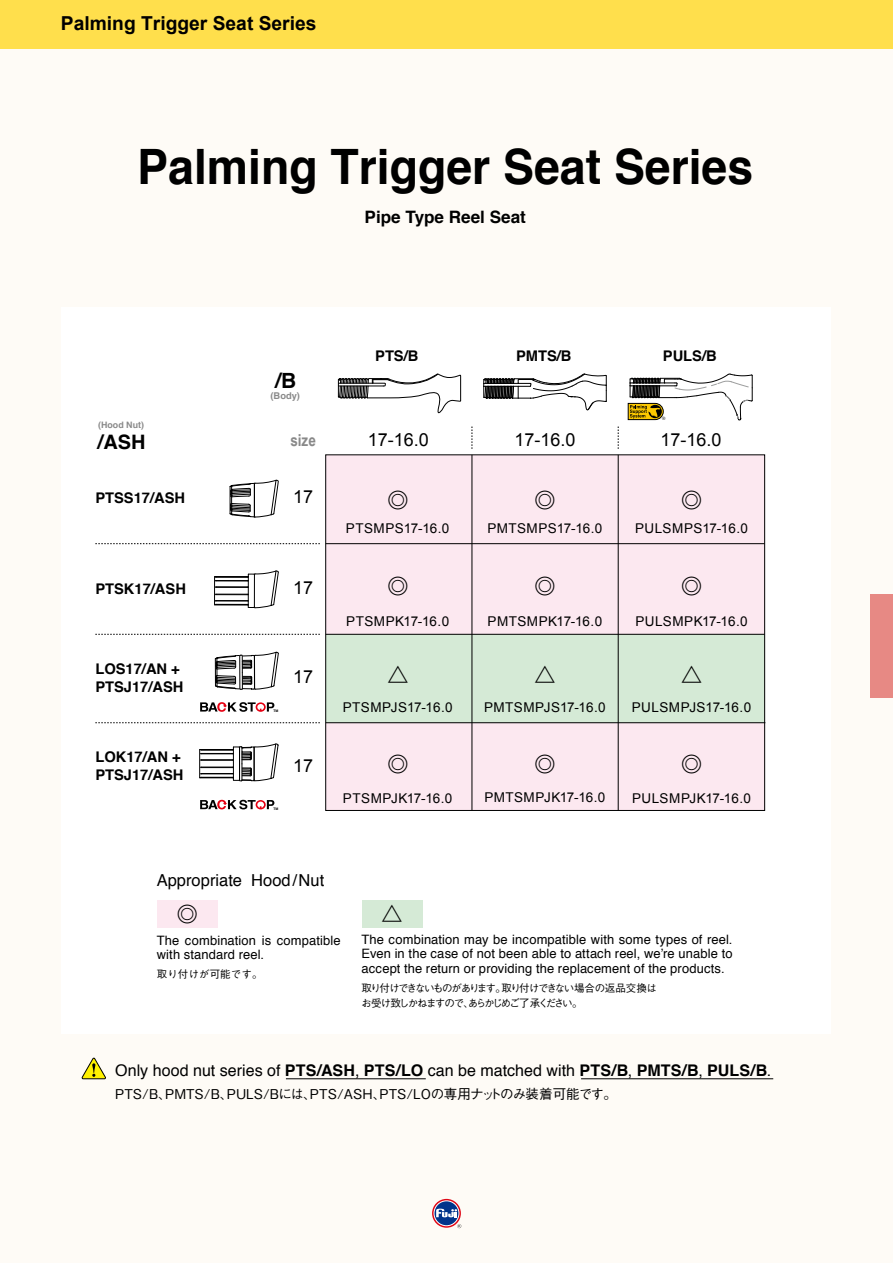
<style>
.page{position:relative;width:893px;height:1263px;background:#fefbf6}
.page>*{position:absolute;margin:0;border:0;box-sizing:border-box;transform-origin:0 0}
.t1{font:700 48.75px "Helvetica";color:#000;scale:.95 1}
.t2{font:800 21px "Koz Go Pro";color:#000}
.t3{font:700 21px "Helvetica";color:#000}
.t4{font:700 19.95px "Helvetica";color:#000}
.t5{font:700 19.2px "Arial";color:#000}
.t6{font:18px "Arial";color:#000}
.t7{font:700 17.1px "Helvetica";color:#000}
.t8{font:16.5px "Helvetica";color:#000}
.t9{font:700 16.5px "Arial Narrow";color:#898989}
.t10{font:16.05px "Helvetica";color:#000}
.t11{font:700 14.7px/17.7px "Helvetica";color:#000}
.t12{font:13.5px "Arial";letter-spacing:.025em;color:#000}
.t13{font:500 13.5px "Gothic BBB Pr 6 N";color:#000}
.t14{font:12.9px/14.4px "Helvetica";letter-spacing:.01em;color:#000}
.t15{font:500 10.5px/15px "Gothic BBB Pr 6 N";letter-spacing:-.145em;color:#000}
.t16{font:500 10.5px "Gothic BBB Pr 6 N";letter-spacing:.005em;color:#000}
.t17{font:700 9.3px "Helvetica";color:#898989}
.t18{font:700 8.85px "Helvetica";color:#898989}
.t19{font:4.5px "Helvetica";color:#000}
.t20{font:700 3.45px "Helvetica";color:#000}
.s1{font-weight:700}
</style>
<div class="page">
<div style="left:0;top:0;width:893px;height:49px;background:#ffdf4c"></div>
<div style="left:61px;top:308px;width:770px;height:726px;background:#fff"></div>
<div style="left:326px;top:455px;width:438px;height:90px;background:#fce8f0"></div>
<div style="left:326px;top:544px;width:438px;height:90px;background:#fce8f0"></div>
<div style="left:326px;top:634px;width:438px;height:89px;background:#d5ead6"></div>
<div style="left:326px;top:723px;width:438px;height:87px;background:#fce8f0"></div>
<hr style="left:326px;top:722px;width:439px;height:1px;background:#000">
<hr style="left:326px;top:634px;width:439px;height:1px;background:#000">
<hr style="left:326px;top:543px;width:439px;height:1px;background:#000">
<svg style="left:95px;top:722px;width:225px;height:1px"></svg>
<svg style="left:95px;top:634px;width:225px;height:1px"></svg>
<svg style="left:95px;top:543px;width:225px;height:1px"></svg>
<hr style="left:472px;top:455px;width:1px;height:355px;background:#000">
<hr style="left:618px;top:455px;width:1px;height:355px;background:#000">
<svg style="left:472px;top:426px;width:1px;height:23px"></svg>
<svg style="left:618px;top:426px;width:1px;height:23px"></svg>
<div style="left:325px;top:455px;width:440px;height:356px;border:1px solid #000"></div>
<svg style="left:200px;top:800px;width:74px;height:9px"></svg>
<svg style="left:200px;top:702px;width:74px;height:10px"></svg>
<svg style="left:229px;top:479px;width:50px;height:39px"></svg>
<svg style="left:214px;top:570px;width:65px;height:39px"></svg>
<svg style="left:215px;top:651px;width:64px;height:39px"></svg>
<svg style="left:199px;top:743px;width:80px;height:38px"></svg>
<svg style="left:338px;top:373px;width:123px;height:41px"></svg>
<svg style="left:483px;top:373px;width:124px;height:37px"></svg>
<div style="left:157px;top:900px;width:61px;height:27px;background:#fce8f0"></div>
<div style="left:362px;top:900px;width:60px;height:27px;background:#d5ead6"></div>
<svg style="left:628px;top:373px;width:125px;height:48px"></svg>
<svg style="left:81px;top:1057px;width:25px;height:22px"></svg>
<hr style="left:286px;top:1078px;width:140px;height:1px;background:#000">
<hr style="left:581px;top:1078px;width:192px;height:1px;background:#000">
<svg style="left:457px;top:1224px;width:4px;height:4px"></svg>
<svg style="left:432px;top:1199px;width:29px;height:29px"></svg>
<svg style="left:434px;top:1200px;width:25px;height:26px"></svg>
<svg style="left:434px;top:1201px;width:24px;height:24px"></svg>
<svg style="left:436px;top:1208px;width:21px;height:9px"></svg>
<div style="left:870px;top:595px;width:23px;height:103px;background:#e78984"></div>
<h3 class="t5" style="left:61px;top:11px;width:257px">Palming Trigger Seat Series</h3>
<h1 class="t1" style="left:137px;top:128px;width:650px">Palming Trigger Seat Series</h1>
<h3 class="t7" style="left:365px;top:203px;width:163px">Pipe Type Reel Seat</h3>
<p class="t11" style="left:375px;top:347px;width:45px">PTS/B</p>
<p class="t11" style="left:516px;top:347px;width:57px">PMTS/B</p>
<p class="t11" style="left:663px;top:347px;width:55px">PULS/B</p>
<h2 class="t3" style="left:275px;top:363px;width:22px">/B</h2>
<p class="t17" style="left:271px;top:388px;width:31px">(Body)</p>
<p class="t19" style="left:662px;top:415px;width:5px">®</p>
<p class="t18" style="left:98px;top:418px;width:47px">(Hood Nut)</p>
<h3 class="t4" style="left:98px;top:425px;width:49px">/ASH</h3>
<h3 class="t6" style="left:514px;top:427px;width:63px">17-16.0</h3>
<p class="t9" style="left:290px;top:428px;width:27px">size</p>
<h3 class="t6" style="left:368px;top:427px;width:63px">17-16.0</h3>
<h3 class="t6" style="left:661px;top:427px;width:63px">17-16.0</h3>
<p class="t11" style="left:95px;top:489px;width:91px">PTSS17/ASH</p>
<h3 class="t6" style="left:293px;top:485px;width:22px">17</h3>
<h2 class="t2" style="left:387px;top:486px;width:22px">◎</h2>
<h2 class="t2" style="left:535px;top:486px;width:22px">◎</h2>
<h2 class="t2" style="left:681px;top:486px;width:22px">◎</h2>
<p class="t12" style="left:346px;top:519px;width:105px">PTSMPS17-16.0</p>
<p class="t12" style="left:487px;top:519px;width:117px">PMTSMPS17-16.0</p>
<p class="t12" style="left:635px;top:519px;width:114px">PULSMPS17-16.0</p>
<p class="t11" style="left:95px;top:580px;width:92px">PTSK17/ASH</p>
<h3 class="t6" style="left:293px;top:576px;width:22px">17</h3>
<h2 class="t2" style="left:387px;top:573px;width:22px">◎</h2>
<h2 class="t2" style="left:535px;top:573px;width:22px">◎</h2>
<h2 class="t2" style="left:681px;top:573px;width:22px">◎</h2>
<p class="t12" style="left:346px;top:613px;width:104px">PTSMPK17-16.0</p>
<p class="t12" style="left:488px;top:613px;width:116px">PMTSMPK17-16.0</p>
<p class="t12" style="left:635px;top:613px;width:114px">PULSMPK17-16.0</p>
<p class="t11" style="left:95px;top:660px;width:90px">LOS17/AN +<br>PTSJ17/ASH</p>
<h3 class="t6" style="left:293px;top:665px;width:22px">17</h3>
<h2 class="t2" style="left:387px;top:662px;width:22px">△</h2>
<h2 class="t2" style="left:535px;top:662px;width:22px">△</h2>
<h2 class="t2" style="left:681px;top:662px;width:22px">△</h2>
<p class="t20" style="left:273px;top:708px;width:6px">TM</p>
<p class="t12" style="left:343px;top:698px;width:111px">PTSMPJS17-16.0</p>
<p class="t12" style="left:484px;top:698px;width:123px">PMTSMPJS17-16.0</p>
<p class="t12" style="left:632px;top:698px;width:121px">PULSMPJS17-16.0</p>
<p class="t11" style="left:95px;top:749px;width:90px">LOK17/AN +<br>PTSJ17/ASH</p>
<h3 class="t6" style="left:293px;top:753px;width:22px">17</h3>
<h2 class="t2" style="left:387px;top:750px;width:22px">◎</h2>
<h2 class="t2" style="left:535px;top:750px;width:22px">◎</h2>
<h2 class="t2" style="left:681px;top:750px;width:22px">◎</h2>
<p class="t12" style="left:343px;top:789px;width:111px">PTSMPJK17-16.0</p>
<p class="t12" style="left:484px;top:788px;width:123px">PMTSMPJK17-16.0</p>
<p class="t12" style="left:632px;top:789px;width:120px">PULSMPJK17-16.0</p>
<p class="t20" style="left:273px;top:805px;width:6px">TM</p>
<p class="t8" style="left:157px;top:868px;width:169px">Appropriate Hood/Nut</p>
<h2 class="t2" style="left:177px;top:900px;width:22px">◎</h2>
<p class="t14" style="left:157px;top:933px;width:185px">The combination is compatible with standard reel.</p>
<p class="t16" style="left:157px;top:966px;width:107px">取り付けが可能です。</p>
<h2 class="t2" style="left:381px;top:900px;width:22px">△</h2>
<p class="t14" style="left:362px;top:932px;width:372px;text-align:justify">The combination may be incompatible with some types of reel.<br>Even in the case of not been able to attach reel, we’re unable to accept the return or providing the replacement of the products.</p>
<p class="t15" style="left:361px;top:980px;width:297px">取り付けできないものがあります。取り付けできない場合の返品交換はお受け致しかねますので、あらかじめご了承ください。</p>
<p class="t10" style="left:115px;top:1058px;width:658px">Only hood nut series of <span class="s1">PTS/ASH</span>, <span class="s1">PTS/LO</span> can be matched with <span class="s1">PTS/B</span>, <span class="s1">PMTS/B</span>, <span class="s1">PULS/B</span>.</p>
<p class="t13" style="left:115px;top:1083px;width:503px">PTS/B、PMTS/B、PULS/Bには、PTS/ASH、PTS/LOの専用ナットのみ装着可能です。</p>
</div>
